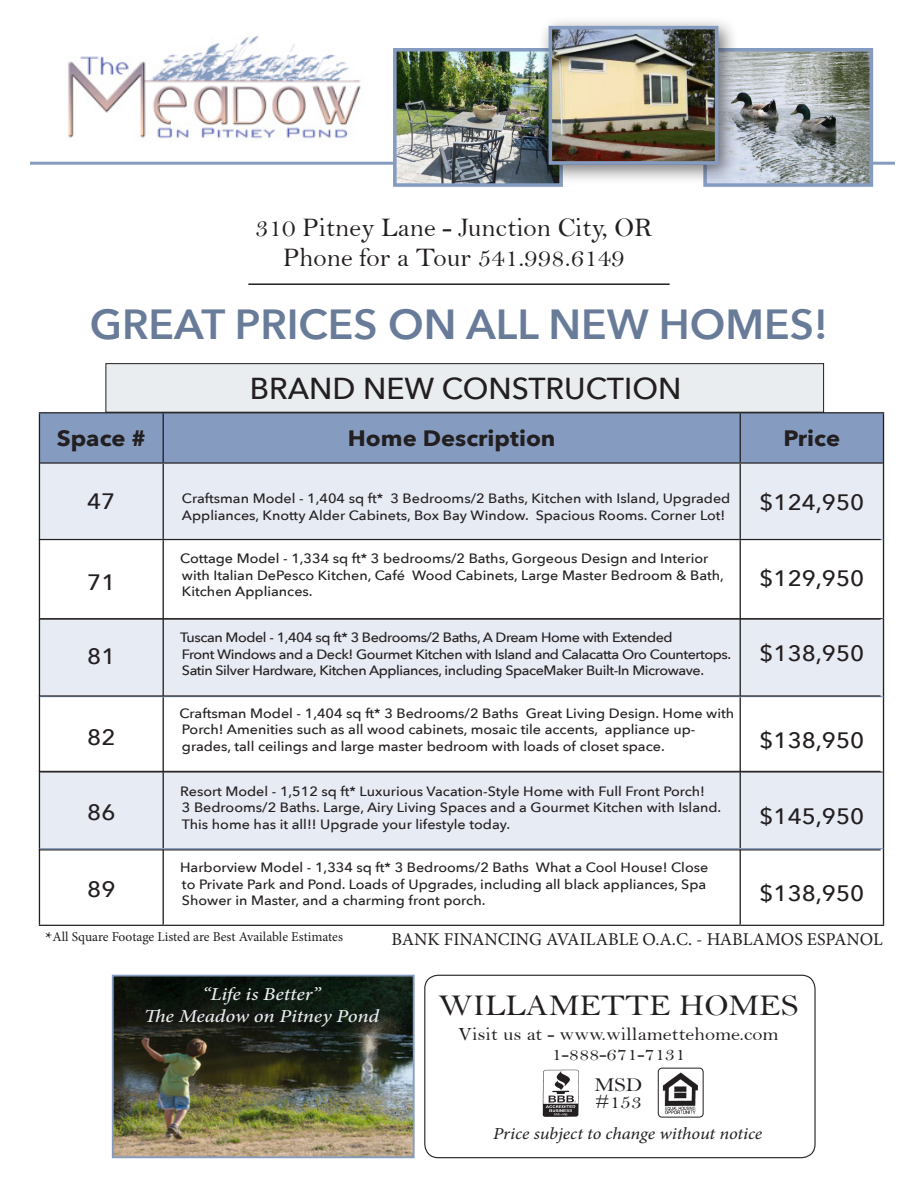
<style>
.page{position:relative;width:918px;height:1188px;background:#fff}
.page>*{position:absolute;margin:0;border:0;box-sizing:border-box;transform-origin:0 0}
.t1{font:600 42px "Avenir Next";color:#687b99}
.t2{font:500 30.3px "Avenir Next";color:#231f20}
.t3{font:30.3px "Bell";color:#231f20;scale:1.1 1}
.t4{font:27px "Bell";color:#231f20}
.t5{font:500 22.2px "Avenir Next";color:#231f20;scale:1.06 1}
.t6{font:700 22.2px "Avenir Next";color:#231f20;scale:1.06 1}
.t7{font:19.65px "Bell";color:#231f20;scale:1.1 1}
.t8{font:18.75px "Bell";color:#231f20;scale:1.1 1}
.t9{font:italic 500 18.3px "Minion Pro";letter-spacing:-.005em;color:#e9edf0;scale:1.14 1}
.t10{font:18px "Minion Pro";color:#231f20}
.t11{font:italic 16.8px "Minion Pro";letter-spacing:-.005em;color:#231f20;scale:1.1 1}
.t12{font:500 13.5px/16.5px "Avenir Next";color:#231f20;scale:1.06 1}
.t13{font:500 13.5px/16.5px "Avenir Next";letter-spacing:-.03em;color:#231f20;scale:1.06 1}
.t14{font:13.5px "Minion Pro";letter-spacing:-.005em;color:#231f20}
.s1{font-size:18px}
</style>
<div class="page">
<img style="left:30px;top:36px;width:363px;height:126px">
<hr style="left:30px;top:162px;width:865px;height:3px;background:#859cc0">
<hr style="left:248px;top:283px;width:422px;height:2px;background:#231f20">
<div style="left:40px;top:413px;width:843px;height:49px;background:#859cc0"></div>
<svg style="left:40px;top:464px;width:843px;height:384px;fill:#e7ebf3"></svg>
<hr style="left:39px;top:412px;width:124px;height:1px;background:#231f20">
<hr style="left:740px;top:412px;width:144px;height:1px;background:#231f20">
<hr style="left:40px;top:462px;width:123px;height:2px;background:#231f20">
<hr style="left:163px;top:462px;width:577px;height:2px;background:#231f20">
<hr style="left:740px;top:462px;width:143px;height:2px;background:#231f20">
<hr style="left:39px;top:925px;width:124px;height:1px;background:#231f20">
<hr style="left:163px;top:925px;width:577px;height:1px;background:#231f20">
<hr style="left:740px;top:925px;width:144px;height:1px;background:#231f20">
<hr style="left:39px;top:413px;width:1px;height:50px;background:#231f20">
<hr style="left:163px;top:413px;width:1px;height:49px;background:#231f20">
<hr style="left:740px;top:413px;width:1px;height:49px;background:#231f20">
<hr style="left:883px;top:413px;width:1px;height:50px;background:#231f20">
<hr style="left:39px;top:463px;width:1px;height:77px;background:#231f20">
<hr style="left:163px;top:464px;width:1px;height:75px;background:#231f20">
<hr style="left:740px;top:464px;width:1px;height:75px;background:#231f20">
<hr style="left:883px;top:463px;width:1px;height:77px;background:#231f20">
<hr style="left:39px;top:540px;width:1px;height:79px;background:#231f20">
<hr style="left:163px;top:540px;width:1px;height:78px;background:#231f20">
<hr style="left:740px;top:540px;width:1px;height:78px;background:#231f20">
<hr style="left:883px;top:540px;width:1px;height:79px;background:#231f20">
<hr style="left:39px;top:619px;width:1px;height:78px;background:#231f20">
<hr style="left:163px;top:619px;width:1px;height:77px;background:#231f20">
<hr style="left:740px;top:619px;width:1px;height:77px;background:#231f20">
<hr style="left:883px;top:619px;width:1px;height:78px;background:#231f20">
<hr style="left:39px;top:697px;width:1px;height:75px;background:#231f20">
<hr style="left:163px;top:697px;width:1px;height:75px;background:#231f20">
<hr style="left:740px;top:697px;width:1px;height:75px;background:#231f20">
<hr style="left:883px;top:697px;width:1px;height:75px;background:#231f20">
<hr style="left:39px;top:772px;width:1px;height:77px;background:#231f20">
<hr style="left:163px;top:772px;width:1px;height:76px;background:#231f20">
<hr style="left:740px;top:772px;width:1px;height:76px;background:#231f20">
<hr style="left:883px;top:772px;width:1px;height:77px;background:#231f20">
<hr style="left:39px;top:849px;width:1px;height:76px;background:#231f20">
<hr style="left:163px;top:849px;width:1px;height:76px;background:#231f20">
<hr style="left:740px;top:849px;width:1px;height:76px;background:#231f20">
<hr style="left:883px;top:849px;width:1px;height:76px;background:#231f20">
<hr style="left:740px;top:539px;width:143px;height:1px;background:#859cc0">
<hr style="left:740px;top:696px;width:143px;height:1px;background:#859cc0">
<hr style="left:40px;top:848px;width:123px;height:1px;background:#859cc0">
<hr style="left:163px;top:848px;width:577px;height:1px;background:#859cc0">
<hr style="left:740px;top:848px;width:143px;height:1px;background:#859cc0">
<hr style="left:40px;top:618px;width:123px;height:1px;background:#231f20">
<hr style="left:163px;top:618px;width:577px;height:1px;background:#231f20">
<hr style="left:740px;top:618px;width:143px;height:1px;background:#231f20">
<hr style="left:40px;top:772px;width:123px;height:1px;background:#231f20">
<hr style="left:163px;top:772px;width:577px;height:1px;background:#231f20">
<hr style="left:740px;top:772px;width:143px;height:1px;background:#231f20">
<div style="left:106px;top:364px;width:718px;height:48px;background:#e9edf0"></div>
<div style="left:106px;top:363px;width:718px;height:50px;border:1px solid #231f20"></div>
<img style="left:115px;top:978px;width:297px;height:177px">
<div style="left:112px;top:975px;width:303px;height:183px;border:2px solid #859cc0"></div>
<img style="left:542px;top:1069px;width:38px;height:48px">
<img style="left:658px;top:1068px;width:45px;height:49px">
<div style="left:658px;top:1068px;width:45px;height:49px;border:1px solid #231f20;border-radius:4px"></div>
<div style="left:424px;top:975px;width:392px;height:183px;border:1px solid #231f20;border-radius:13px"></div>
<hr style="left:39px;top:539px;width:842px;height:1px;background:#231f20">
<hr style="left:39px;top:619px;width:842px;height:1px;background:#231f20">
<hr style="left:39px;top:771px;width:842px;height:1px;background:#231f20">
<hr style="left:39px;top:849px;width:842px;height:1px;background:#231f20">
<hr style="left:39px;top:695px;width:842px;height:2px;background:#231f20">
<img style="left:738px;top:53px;width:130px;height:129px">
<div style="left:703px;top:48px;width:170px;height:139px;border:4px solid #859cc0"></div>
<img style="left:398px;top:53px;width:140px;height:129px">
<div style="left:393px;top:48px;width:170px;height:139px;border:4px solid #859cc0"></div>
<div style="left:538px;top:15px;width:200px;height:169px;background:#231f20;opacity:.6"></div>
<img style="left:554px;top:31px;width:159px;height:129px">
<div style="left:549px;top:26px;width:169px;height:139px;border:4px solid #859cc0"></div>
<p class="t4" style="left:255px;top:212px;width:399px">310 Pitney Lane - Junction City, OR</p>
<p class="t4" style="left:283px;top:242px;width:343px">Phone for a Tour 541.998.6149</p>
<p class="t1" style="left:90px;top:288px;width:740px">GREAT PRICES ON ALL NEW HOMES!</p>
<p class="t2" style="left:250px;top:362px;width:433px">BRAND NEW CONSTRUCTION</p>
<p class="t6" style="left:57px;top:419px;width:86px">Space #</p>
<p class="t6" style="left:348px;top:419px;width:197px">Home Description</p>
<p class="t6" style="left:784px;top:419px;width:55px">Price</p>
<p class="t5" style="left:87px;top:482px;width:28px">47</p>
<p class="t12" style="left:182px;top:490px;width:519px">Craftsman Model - 1,404 sq ft* 3 Bedrooms/2 Baths, Kitchen with Island, Upgraded<br>Appliances, Knotty Alder Cabinets, Box Bay Window. Spacious Rooms. Corner Lot!</p>
<p class="t5" style="left:760px;top:483px;width:100px">$124,950</p>
<p class="t5" style="left:87px;top:564px;width:28px">71</p>
<p class="t5" style="left:87px;top:638px;width:28px">81</p>
<p class="t5" style="left:87px;top:718px;width:28px">82</p>
<p class="t5" style="left:87px;top:794px;width:28px">86</p>
<p class="t5" style="left:87px;top:870px;width:28px">89</p>
<p class="t12" style="left:180px;top:550px;width:500px">Cottage Model - 1,334 sq ft* 3 bedrooms/2 Baths, Gorgeous Design and Interior</p>
<p class="t12" style="left:182px;top:566px;width:513px">with Italian DePesco Kitchen, Café Wood Cabinets, Large Master Bedroom &amp; Bath,<br>Kitchen Appliances.</p>
<p class="t5" style="left:760px;top:560px;width:100px">$129,950</p>
<p class="t13" style="left:180px;top:629px;width:466px">Tuscan Model - 1,404 sq ft* 3 Bedrooms/2 Baths, A Dream Home with Extended</p>
<p class="t13" style="left:182px;top:645px;width:520px">Front Windows and a Deck! Gourmet Kitchen with Island and Calacatta Oro Countertops.<br>Satin Silver Hardware, Kitchen Appliances, including SpaceMaker Built-In Microwave.</p>
<p class="t5" style="left:760px;top:634px;width:100px">$138,950</p>
<p class="t12" style="left:179px;top:704px;width:525px">Craftsman Model - 1,404 sq ft* 3 Bedrooms/2 Baths Great Living Design. Home with<br>Porch! Amenities such as all wood cabinets, mosaic tile accents, appliance up&shy;grades, tall ceilings and large master bedroom with loads of closet space.</p>
<p class="t5" style="left:760px;top:722px;width:100px">$138,950</p>
<p class="t12" style="left:180px;top:782px;width:497px">Resort Model - 1,512 sq ft* Luxurious Vacation-Style Home with Full Front Porch!</p>
<p class="t12" style="left:182px;top:799px;width:510px">3 Bedrooms/2 Baths. Large, Airy Living Spaces and a Gourmet Kitchen with Island.<br>This home has it all!! Upgrade your lifestyle today.</p>
<p class="t5" style="left:760px;top:797px;width:100px">$145,950</p>
<p class="t12" style="left:180px;top:859px;width:500px">Harborview Model - 1,334 sq ft* 3 Bedrooms/2 Baths What a Cool House! Close</p>
<p class="t12" style="left:182px;top:875px;width:496px">to Private Park and Pond. Loads of Upgrades, including all black appliances, Spa<br>Shower in Master, and a charming front porch.</p>
<p class="t5" style="left:760px;top:874px;width:100px">$138,950</p>
<p class="t14" style="left:45px;top:928px;width:299px"><span class="s1">*</span>All Square Footage Listed are Best Available Estimates</p>
<p class="t10" style="left:392px;top:928px;width:493px">BANK FINANCING AVAILABLE O.A.C. - HABLAMOS ESPANOL</p>
<p class="t9" style="left:203px;top:981px;width:105px">“Life is Better”</p>
<p class="t9" style="left:144px;top:1003px;width:208px">The Meadow on Pitney Pond</p>
<p class="t3" style="left:438px;top:988px;width:329px">WILLAMETTE HOMES</p>
<p class="t8" style="left:458px;top:1023px;width:293px">Visit us at - www.willamettehome.com</p>
<p class="t8" style="left:551px;top:1043px;width:123px">1-888-671-7131</p>
<p class="t7" style="left:595px;top:1073px;width:45px">MSD</p>
<p class="t7" style="left:595px;top:1090px;width:44px">#153</p>
<p class="t11" style="left:493px;top:1122px;width:246px">Price subject to change without notice</p>
</div>
